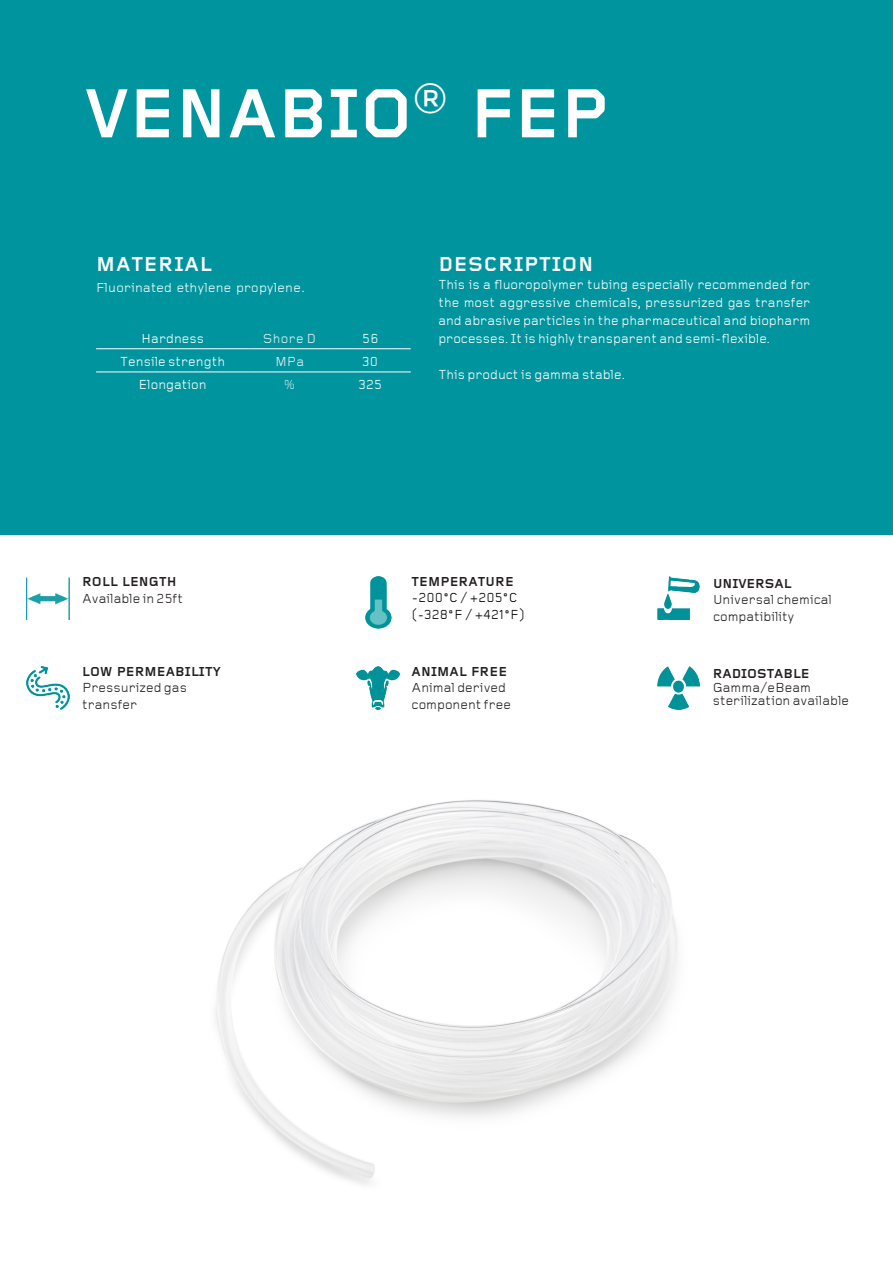
<style>
.page{position:relative;width:893px;height:1263px;background:#00959e}
.page>*{position:absolute;margin:0;border:0;box-sizing:border-box;transform-origin:0 0}
.t1{font:700 72px "Foundry Gridnik";color:#fff}
.Claim_f{font:700 21px "Foundry Gridnik";letter-spacing:.04em;color:#fff}
.Text_basic{font:13.5px/18px "Gridnik";color:#fff;text-align:justify}
.Text_basic-2{font:13.5px/16.5px "Gridnik";color:#231f20}
.Claim_f-2{font:700 13.5px "Foundry Gridnik";letter-spacing:.01em;color:#231f20}
.Text_basic-3{font:13.5px "Foundry Gridnik";letter-spacing:.02em;color:#fff}
.Claim_f-3{font:13.5px/16.5px "Gridnik";color:#000}
.Text_basic-4{font:700 13.5px "Foundry Gridnik";color:#231f20}
.Text_basic-5{font:13.5px "Gridnik";letter-spacing:.02em;color:#dff0f1}
.s1{color:#00959e}
</style>
<div class="page">
<div style="left:0;top:535px;width:893px;height:728px;background:#fff"></div>
<hr style="left:96px;top:348px;width:153px;height:1px;background:#fff">
<hr style="left:249px;top:348px;width:81px;height:1px;background:#fff">
<hr style="left:330px;top:348px;width:81px;height:1px;background:#fff">
<hr style="left:96px;top:372px;width:153px;height:1px;background:#fff">
<hr style="left:249px;top:372px;width:81px;height:1px;background:#fff">
<hr style="left:330px;top:372px;width:81px;height:1px;background:#fff">
<img style="left:365px;top:577px;width:26px;height:51px">
<img style="left:357px;top:667px;width:42px;height:42px">
<img style="left:27px;top:577px;width:42px;height:42px">
<img style="left:657px;top:667px;width:43px;height:42px">
<img style="left:27px;top:667px;width:42px;height:42px">
<img style="left:215px;top:800px;width:463px;height:385px">
<img style="left:657px;top:577px;width:43px;height:42px">
<p class="t1" style="left:85px;top:74px;width:525px">VENABIO<sup>®</sup> FEP</p>
<p class="Claim_f" style="left:96px;top:252px;width:117px">MATERIAL</p>
<p class="Text_basic-3" style="left:96px;top:280px;width:211px">Fluorinated ethylene propylene.</p>
<p class="Text_basic" style="left:141px;top:330px;width:65px">Hardness</p>
<p class="Text_basic-5" style="left:263px;top:332px;width:55px">Shore D</p>
<p class="Text_basic" style="left:362px;top:330px;width:18px">56</p>
<p class="Text_basic" style="left:120px;top:353px;width:106px">Tensile strength</p>
<p class="Text_basic-5" style="left:275px;top:355px;width:31px">MPa</p>
<p class="Text_basic" style="left:363px;top:353px;width:17px">30</p>
<p class="Text_basic" style="left:139px;top:377px;width:70px">Elongation</p>
<p class="Text_basic-5" style="left:284px;top:378px;width:13px">%</p>
<p class="Text_basic" style="left:359px;top:377px;width:25px">325</p>
<p class="Claim_f" style="left:438px;top:252px;width:188px">DESCRIPTION<span class="s1">SS</span></p>
<p class="Text_basic" style="left:438px;top:276px;width:373px">This is a fluoropolymer tubing especially recommended for the most aggressive chemicals, pressurized gas transfer and abrasive particles in the pharmaceutical and biopharm processes. It is highly transparent and semi-flexible.</p>
<p class="Text_basic" style="left:438px;top:366px;width:188px">This product is gamma stable.</p>
<p class="Claim_f-2" style="left:82px;top:574px;width:96px">ROLL LENGTH</p>
<p class="Text_basic-2" style="left:82px;top:591px;width:102px">Available in 25ft</p>
<p class="Claim_f-2" style="left:82px;top:664px;width:140px">LOW PERMEABILITY</p>
<p class="Text_basic-2" style="left:82px;top:680px;width:106px">Pressurized gas transfer</p>
<p class="Claim_f-2" style="left:412px;top:574px;width:104px">TEMPERATURE</p>
<p class="Claim_f-3" style="left:412px;top:591px;width:115px">-200˚C / +205˚C (-328˚F / +421˚F)</p>
<p class="Claim_f-2" style="left:412px;top:664px;width:97px">ANIMAL FREE</p>
<p class="Text_basic-2" style="left:412px;top:680px;width:101px">Animal derived component free</p>
<p class="Text_basic-4" style="left:713px;top:576px;width:80px">UNIVERSAL</p>
<p class="Text_basic-2" style="left:713px;top:593px;width:121px">Universal chemical compatibility</p>
<p class="Text_basic-4" style="left:713px;top:666px;width:98px">RADIOSTABLE</p>
<p class="Text_basic-2" style="left:713px;top:681px;width:138px;line-height:13.5px">Gamma/eBeam sterilization available</p>
</div>
